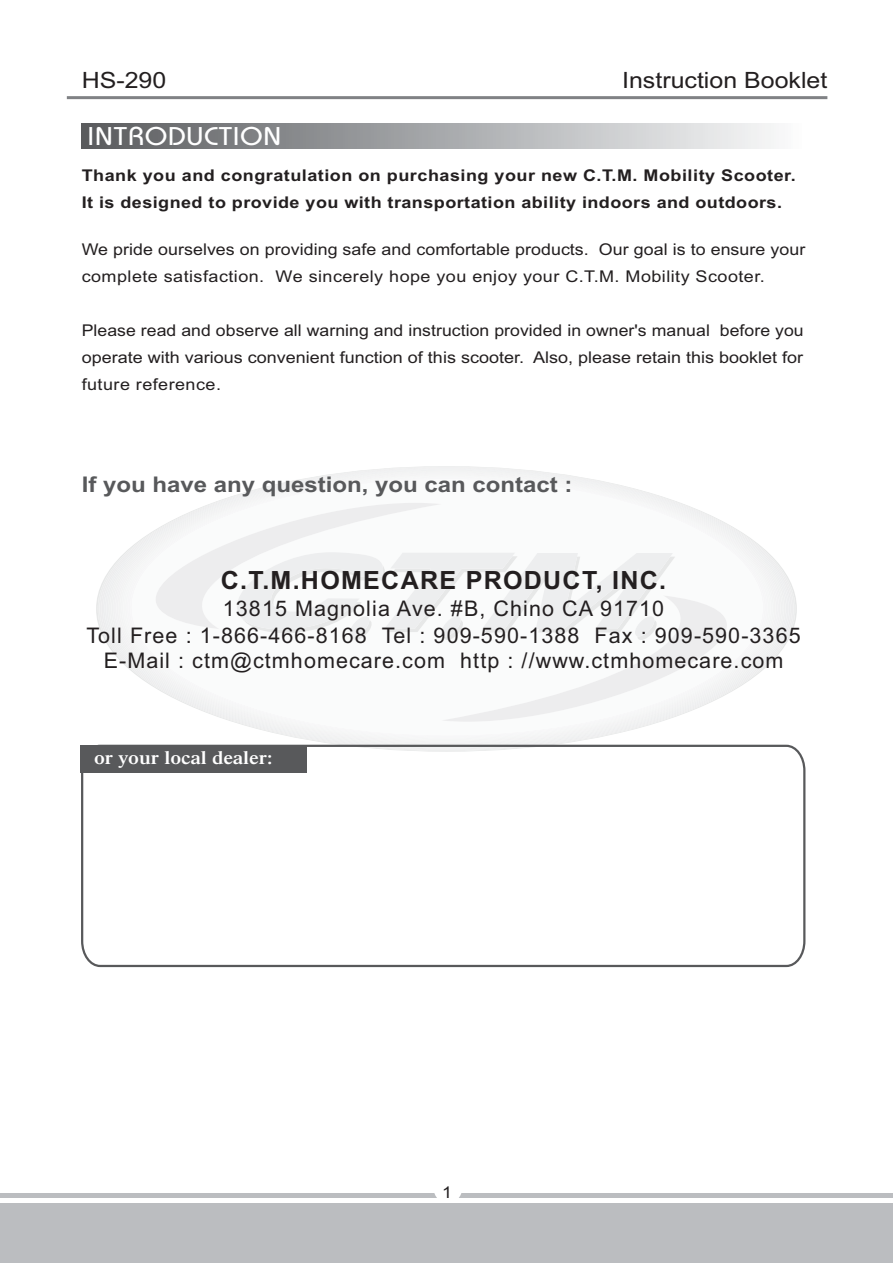
<style>
.page{position:relative;width:893px;height:1263px;background:#fff}
.page>*{position:absolute;margin:0;border:0;box-sizing:border-box;transform-origin:0 0}
.t1{font:500 27px "Bauhaus Itc TEE";color:#fff;scale:1.11 1}
.t2{font:700 25.05px "Arial";letter-spacing:.05em;color:#231f20}
.t3{font:22.5px "Arial";color:#231f20;scale:1.11 1}
.t4{font:700 21.6px "Arial";color:#58595b;scale:1.11 1}
.t5{font:21.45px/26px "Arial";letter-spacing:.05em;color:#231f20;text-align:center}
.t6{font:600 18.9px "Dutch 801 BT";color:#fff;scale:1.11 1}
.t7{font:16.2px/27px "Arial";letter-spacing:.005em;color:#231f20;text-align:justify;scale:1.09 1}
.t8{font:16.2px/27px "Arial";letter-spacing:.005em;color:#231f20;scale:1.1 1}
.t9{font:700 16.2px/27px "Arial";letter-spacing:.025em;color:#231f20;scale:1.11 1}
</style>
<div class="page">
<div style="left:0;top:1204px;width:893px;height:59px;background:#bbbdc0"></div>
<div style="left:81px;top:123px;width:723px;height:26px;background:linear-gradient(to right,#585a5d,#fafbfc)"></div>
<div style="left:0;top:1193px;width:893px;height:5px;background:#bbbdc0"></div>
<hr style="left:67px;top:96px;width:760px;height:3px;background:#808285">
<svg style="left:213px;top:479px;width:467px;height:256px"></svg>
<svg style="left:96px;top:503px;width:701px;height:219px"></svg>
<svg style="left:220px;top:552px;width:455px;height:88px"></svg>
<div style="left:434px;top:1175px;width:28px;height:28px;background:#fff;border-radius:50%"></div>
<svg style="left:80px;top:744px;width:726px;height:224px"></svg>
<div style="left:80px;top:745px;width:226px;height:27px;background:#58595b"></div>
<h3 class="t3" style="left:82px;top:72px;width:78px">HS-290</h3>
<h3 class="t3" style="left:622px;top:72px;width:186px">Instruction Booklet</h3>
<h1 class="t1" style="left:87px;top:127px;width:177px">INTRODUCTION</h1>
<p class="t9" style="left:82px;top:163px;width:645px">Thank you and congratulation on purchasing your new C.T.M. Mobility Scooter.<br>It is designed to provide you with transportation ability indoors and outdoors.</p>
<p class="t8" style="left:82px;top:237px;width:659px">We pride ourselves on providing safe and comfortable products. Our goal is to ensure your complete satisfaction. We sincerely hope you enjoy your C.T.M. Mobility Scooter.</p>
<p class="t7" style="left:82px;top:318px;width:664px">Please read and observe all warning and instruction provided in owner's manual before you operate with various convenient function of this scooter. Also, please retain this booklet for future reference.</p>
<h3 class="t4" style="left:82px;top:477px;width:444px">If you have any question, you can contact :</h3>
<h2 class="t2" style="left:221px;top:571px;width:447px">C.T.M.HOMECARE PRODUCT, INC.</h2>
<h3 class="t5" style="left:86px;top:598px;width:716px">13815 Magnolia Ave. #B, Chino CA 91710<br>Toll Free : 1-866-466-8168 Tel : 909-590-1388 Fax : 909-590-3365<br>E-Mail : ctm@ctmhomecare.com http : //www.ctmhomecare.com</h3>
<p class="t6" style="left:94px;top:747px;width:163px">or your local dealer:</p>
<p class="t8" style="left:442px;top:1180px;width:10px">1</p>
</div>
